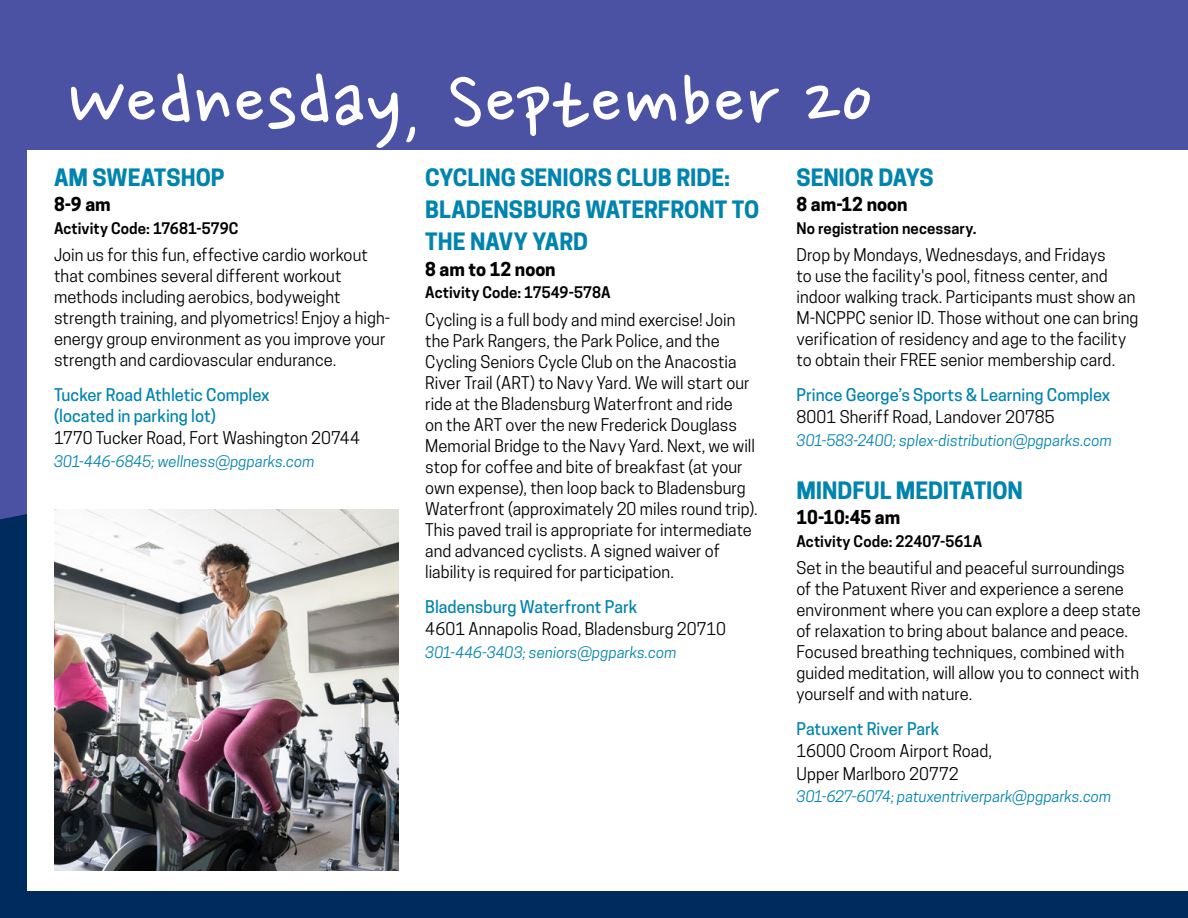
<style>
.page{position:relative;width:1188px;height:918px;background:#fff}
.page>*{position:absolute;margin:0;border:0;box-sizing:border-box;transform-origin:0 0}
.t1{font:90px "Nanum Pen";letter-spacing:.015em;color:#fff}
.t2{font:700 22.5px/32.4px "Cooper Hewitt";color:#0084ae}
.t3{font:700 18px "Cooper Hewitt";letter-spacing:-.005em;color:#000}
.t4{font:16.5px/21px "Cooper Hewitt";color:#000}
.t5{font:500 16.5px/21px "Cooper Hewitt";color:#0084ae}
.t6{font:italic 15px "Cooper Hewitt";letter-spacing:.005em;color:#0084ae}
.t7{font:600 15px "Cooper Hewitt";letter-spacing:.005em;color:#000}
</style>
<div class="page">
<div style="left:0;top:0;width:1188px;height:697px;background:#4c52a3"></div>
<div style="left:0;top:514px;width:1188px;height:404px;background:#002b5e"></div>
<div style="left:27px;top:150px;width:1161px;height:741px;background:#fff"></div>
<img style="left:54px;top:509px;width:344px;height:362px">
<h1 class="t1" style="left:68px;top:63px;width:806px">Wednesday, September 20</h1>
<h2 class="t2" style="left:54px;top:161px;width:172px">AM SWEATSHOP</h2>
<p class="t3" style="left:54px;top:194px;width:58px">8-9 am</p>
<p class="t7" style="left:54px;top:219px;width:186px">Activity Code: 17681-579C</p>
<p class="t4" style="left:54px;top:245px;width:338px">Join us for this fun, effective cardio workout that combines several different workout methods including aerobics, bodyweight strength training, and plyometrics! Enjoy a high&shy;energy group environment as you improve your strength and cardiovascular endurance.</p>
<p class="t5" style="left:54px;top:384px;width:217px">Tucker Road Athletic Complex (located in parking lot)</p>
<p class="t4" style="left:54px;top:428px;width:308px">1770 Tucker Road, Fort Washington 20744</p>
<p class="t6" style="left:54px;top:452px;width:262px">301-446-6845; wellness@pgparks.com</p>
<h2 class="t2" style="left:425px;top:161px;width:336px">CYCLING SENIORS CLUB RIDE:<br>BLADENSBURG WATERFRONT TO<br>THE NAVY YARD</h2>
<p class="t3" style="left:425px;top:259px;width:132px">8 am to 12 noon</p>
<p class="t7" style="left:425px;top:284px;width:187px">Activity Code: 17549-578A</p>
<p class="t4" style="left:425px;top:310px;width:334px">Cycling is a full body and mind exercise! Join the Park Rangers, the Park Police, and the Cycling Seniors Cycle Club on the Anacostia River Trail (ART) to Navy Yard. We will start our ride at the Bladensburg Waterfront and ride<br>on the ART over the new Frederick Douglass Memorial Bridge to the Navy Yard. Next, we will stop for coffee and bite of breakfast (at your own expense), then loop back to Bladensburg Waterfront (approximately 20 miles round trip).<br>This paved trail is appropriate for intermediate and advanced cyclists. A signed waiver of liability is required for participation.</p>
<p class="t5" style="left:425px;top:596px;width:214px">Bladensburg Waterfront Park</p>
<p class="t4" style="left:425px;top:619px;width:302px">4601 Annapolis Road, Bladensburg 20710</p>
<p class="t6" style="left:425px;top:643px;width:253px">301-446-3403; seniors@pgparks.com</p>
<h2 class="t2" style="left:796px;top:161px;width:139px">SENIOR DAYS</h2>
<p class="t3" style="left:796px;top:194px;width:113px">8 am-12 noon</p>
<p class="t7" style="left:796px;top:219px;width:181px">No registration necessary.</p>
<p class="t4" style="left:796px;top:245px;width:344px">Drop by Mondays, Wednesdays, and Fridays<br>to use the facility's pool, fitness center, and indoor walking track. Participants must show an M-NCPPC senior ID. Those without one can bring verification of residency and age to the facility to obtain their FREE senior membership card.</p>
<p class="t5" style="left:796px;top:384px;width:315px">Prince George’s Sports &amp; Learning Complex</p>
<p class="t4" style="left:796px;top:407px;width:260px">8001 Sheriff Road, Landover 20785</p>
<p class="t6" style="left:796px;top:431px;width:317px">301-583-2400; splex-distribution@pgparks.com</p>
<h2 class="t2" style="left:796px;top:474px;width:228px">MINDFUL MEDITATION</h2>
<p class="t3" style="left:796px;top:507px;width:105px">10-10:45 am</p>
<p class="t7" style="left:796px;top:532px;width:187px">Activity Code: 22407-561A</p>
<p class="t4" style="left:796px;top:558px;width:346px">Set in the beautiful and peaceful surroundings of the Patuxent River and experience a serene environment where you can explore a deep state of relaxation to bring about balance and peace.<br>Focused breathing techniques, combined with guided meditation, will allow you to connect with yourself and with nature.</p>
<p class="t5" style="left:796px;top:718px;width:145px">Patuxent River Park</p>
<p class="t4" style="left:796px;top:740px;width:197px;line-height:22.5px">16000 Croom Airport Road,<br>Upper Marlboro 20772</p>
<p class="t6" style="left:796px;top:788px;width:316px">301-627-6074; patuxentriverpark@pgparks.com</p>
</div>
